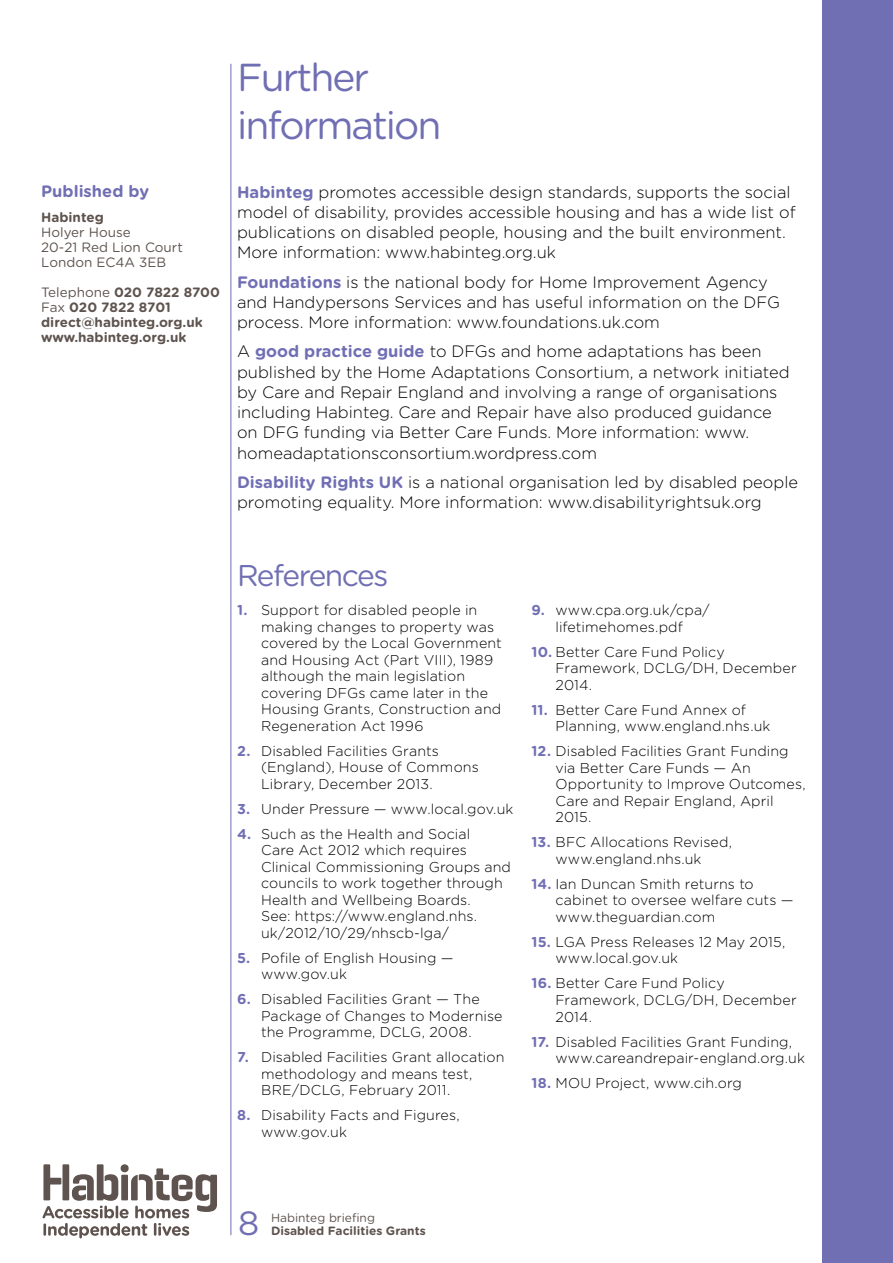
<style>
.page{position:relative;width:893px;height:1263px;background:#fff}
.page>*{position:absolute;margin:0;border:0;box-sizing:border-box;transform-origin:0 0}
.t1{font:39px/48px "Gotham Rounded";letter-spacing:-.05em;color:#716fb4}
.t2{font:33.6px "Gotham Rounded";color:#716fb4}
.t3{font:30px "Gotham Rounded";letter-spacing:-.05em;color:#716fb4}
.t4{font:300 16.5px/20.2px "Gotham Rounded";color:#000}
.t5{font:700 16.5px "Gotham Rounded";color:#716fb4}
.t6{font:300 14.25px/16.5px "Gotham Rounded";letter-spacing:.01em;color:#000}
.t7{font:700 13.5px/15px "Gotham Rounded";color:#5e534e}
.t8{font:13.5px/15px "Gotham Rounded";color:#5e534e}
.t9{font:700 12px "Gotham Rounded";color:#5e534e}
.t10{font:12px "Gotham Rounded";color:#5e534e}
.s1{font-weight:400}
.s2{font-weight:700;color:#716fb4}
</style>
<div class="page">
<div style="left:822px;top:0;width:71px;height:1263px;background:#716fb4"></div>
<hr style="left:231px;top:64px;width:1px;height:1171px;background:#716fb4">
<svg style="left:43px;top:1164px;width:174px;height:74px"></svg>
<p class="t5" style="left:41px;top:180px;width:109px">Published by</p>
<p class="t7" style="left:41px;top:209px;width:64px">Habinteg</p>
<p class="t8" style="left:41px;top:224px;width:143px">Holyer House<br>20-21 Red Lion Court<br>London EC4A 3EB</p>
<p class="t7" style="left:41px;top:284px;width:180px"><span class="s1">Telephone</span> 020 7822 8700<br><span class="s1">Fax</span> 020 7822 8701 direct@habinteg.org.uk www.habinteg.org.uk</p>
<h1 class="t1" style="left:237px;top:52px;width:206px">Further information</h1>
<p class="t4" style="left:237px;top:181px;width:560px"><span class="s2">Habinteg</span> promotes accessible design standards, supports the social model of disability, provides accessible housing and has a wide list of publications on disabled people, housing and the built environment.<br>More information: www.habinteg.org.uk</p>
<p class="t4" style="left:237px;top:271px;width:544px"><span class="s2">Foundations</span> is the national body for Home Improvement Agency and Handypersons Services and has useful information on the DFG process. More information: www.foundations.uk.com</p>
<p class="t4" style="left:237px;top:341px;width:554px">A <span class="s2">good practice guide</span> to DFGs and home adaptations has been published by the Home Adaptations Consortium, a network initiated by Care and Repair England and involving a range of organisations including Habinteg. Care and Repair have also produced guidance on DFG funding via Better Care Funds. More information: www. homeadaptationsconsortium.wordpress.com</p>
<p class="t4" style="left:237px;top:471px;width:562px"><span class="s2">Disability Rights UK</span> is a national organisation led by disabled people promoting equality. More information: www.disabilityrightsuk.org</p>
<h3 class="t3" style="left:237px;top:555px;width:153px">References</h3>
<p class="t6" style="left:261px;top:601px;width:242px;text-indent:-24px"><span class="s2">1.</span> Support for disabled people in making changes to property was covered by the Local Government and Housing Act (Part VIII), 1989 although the main legislation covering DFGs came later in the<br>Housing Grants, Construction and<br>Regeneration Act 1996</p>
<p class="t6" style="left:261px;top:742px;width:219px;text-indent:-24px"><span class="s2">2.</span> Disabled Facilities Grants (England), House of Commons<br>Library, December 2013.</p>
<p class="t6" style="left:237px;top:800px;width:278px"><span class="s2">3.</span> Under Pressure — www.local.gov.uk</p>
<p class="t6" style="left:261px;top:825px;width:251px;text-indent:-24px"><span class="s2">4.</span> Such as the Health and Social<br>Care Act 2012 which requires<br>Clinical Commissioning Groups and councils to work together through<br>Health and Wellbeing Boards.<br>See: https://www.england.nhs. uk/2012/10/29/nhscb-lga/</p>
<p class="t6" style="left:261px;top:949px;width:194px;text-indent:-24px"><span class="s2">5.</span> Pofile of English Housing — www.gov.uk</p>
<p class="t6" style="left:261px;top:990px;width:243px;text-indent:-24px"><span class="s2">6.</span> Disabled Facilities Grant — The<br>Package of Changes to Modernise the Programme, DCLG, 2008.</p>
<p class="t6" style="left:261px;top:1048px;width:245px;text-indent:-24px"><span class="s2">7.</span> Disabled Facilities Grant allocation methodology and means test,<br>BRE/DCLG, February 2011.</p>
<p class="t6" style="left:261px;top:1106px;width:200px;text-indent:-24px"><span class="s2">8.</span> Disability Facts and Figures, www.gov.uk</p>
<p class="t6" style="left:531px;top:601px;width:180px;text-align:center"><span class="s2">9.</span> www.cpa.org.uk/cpa/ lifetimehomes.pdf</p>
<p class="t6" style="left:555px;top:643px;width:243px;text-indent:-24px"><span class="s2">10.</span> Better Care Fund Policy<br>Framework, DCLG/DH, December<br>2014.</p>
<p class="t6" style="left:555px;top:701px;width:217px;text-indent:-24px"><span class="s2">11.</span> Better Care Fund Annex of<br>Planning, www.england.nhs.uk</p>
<p class="t6" style="left:555px;top:742px;width:252px;text-indent:-24px"><span class="s2">12.</span> Disabled Facilities Grant Funding via Better Care Funds — An<br>Opportunity to Improve Outcomes,<br>Care and Repair England, April<br>2015.</p>
<p class="t6" style="left:531px;top:833px;width:202px;text-align:center"><span class="s2">13.</span> BFC Allocations Revised, www.england.nhs.uk</p>
<p class="t6" style="left:555px;top:875px;width:240px;text-indent:-24px"><span class="s2">14.</span> Ian Duncan Smith returns to cabinet to oversee welfare cuts — www.theguardian.com</p>
<p class="t6" style="left:555px;top:933px;width:231px;text-indent:-24px"><span class="s2">15.</span> LGA Press Releases 12 May 2015, www.local.gov.uk</p>
<p class="t6" style="left:555px;top:974px;width:243px;text-indent:-24px"><span class="s2">16.</span> Better Care Fund Policy<br>Framework, DCLG/DH, December<br>2014.</p>
<p class="t6" style="left:555px;top:1032px;width:251px;text-indent:-24px"><span class="s2">17.</span> Disabled Facilities Grant Funding, www.careandrepair-england.org.uk</p>
<p class="t6" style="left:531px;top:1074px;width:212px"><span class="s2">18.</span> MOU Project, www.cih.org</p>
<h2 class="t2" style="left:238px;top:1200px;width:23px">8</h2>
<p class="t10" style="left:271px;top:1209px;width:105px">Habinteg briefing</p>
<p class="t9" style="left:271px;top:1222px;width:156px">Disabled Facilities Grants</p>
</div>
